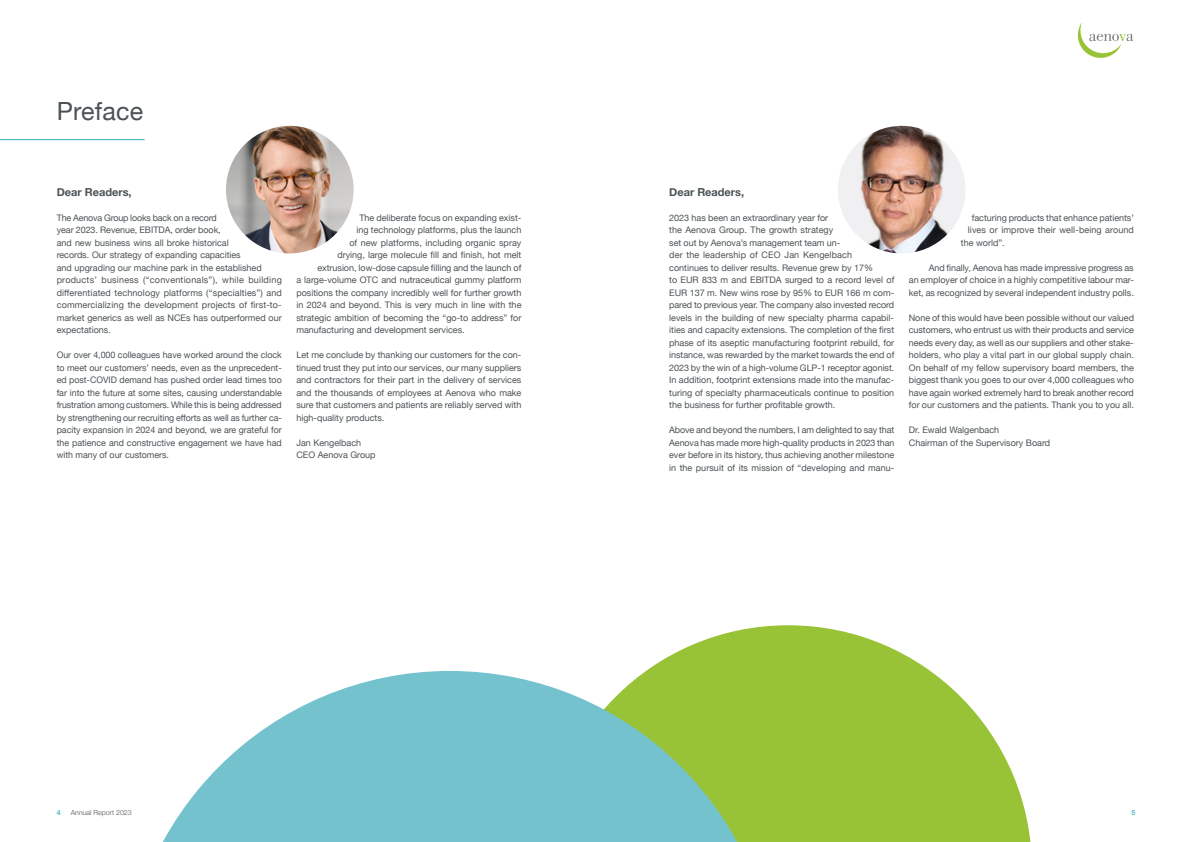
<style>
.page{position:relative;width:1191px;height:842px;background:#fff}
.page>*{position:absolute;margin:0;border:0;box-sizing:border-box;transform-origin:0 0}
.t1{font:25px "Helvetica Neue";letter-spacing:.01em;color:#4b5255}
.t2{font:700 11px "Helvetica Neue";color:#4b5255}
.t3{font:9px/12.5px "Helvetica Neue";color:#4b5255;text-align:justify}
.t4{font:300 7px "Helvetica Neue";color:#4b5255}
.t5{font:500 7px "Helvetica Neue";color:#34b2c1}
</style>
<div class="page">
<svg style="left:1077px;top:22px;width:56px;height:36px"></svg>
<img style="left:838px;top:126px;width:127px;height:127px;border-radius:64px">
<img style="left:226px;top:126px;width:127px;height:127px;border-radius:64px">
<hr style="left:0;top:139px;width:145px;height:1px;background:#34b2c1">
<svg style="left:646px;top:625px;width:385px;height:217px;fill:#99c336"></svg>
<svg style="left:163px;top:671px;width:613px;height:171px;fill:#74c2ce"></svg>
<h1 class="t1" style="left:57px;top:93px;width:88px">Preface</h1>
<p class="t2" style="left:57px;top:183px;width:76px">Dear Readers,</p>
<p class="t3" style="left:57px;top:212px;width:227px;text-align:left">The Aenova Group looks back on a record<br>year 2023. Revenue, EBITDA, order book,<br>and new business wins all broke historical<br>records. Our strategy of expanding capacities<br>and upgrading our machine park in the established products’ business (“conventionals”), while building differentiated technology platforms (“specialties”) and commercializing the development projects of first-to&shy;market generics as well as NCEs has outperformed our expectations.</p>
<p class="t3" style="left:57px;top:349px;width:227px">Our over 4,000 colleagues have worked around the clock to meet our customers’ needs, even as the unprecedent&shy;ed post-COVID demand has pushed order lead times too far into the future at some sites, causing understandable frustration among customers. While this is being addressed by strengthening our recruiting efforts as well as further ca&shy;pacity expansion in 2024 and beyond, we are grateful for the patience and constructive engagement we have had with many of our customers.</p>
<p class="t3" style="left:359px;top:212px;width:164px">The deliberate focus on expanding exist-</p>
<p class="t3" style="left:356px;top:224px;width:167px">ing technology platforms, plus the launch</p>
<p class="t3" style="left:349px;top:237px;width:174px">of new platforms, including organic spray</p>
<p class="t3" style="left:337px;top:249px;width:186px">drying, large molecule fill and finish, hot melt</p>
<p class="t3" style="left:317px;top:262px;width:205px">extrusion, low-dose capsule filling and the launch of</p>
<p class="t3" style="left:296px;top:274px;width:226px">a large-volume OTC and nutraceutical gummy platform</p>
<p class="t3" style="left:296px;top:287px;width:226px">positions the company incredibly well for further growth</p>
<p class="t3" style="left:296px;top:299px;width:227px">in 2024 and beyond. This is very much in line with the</p>
<p class="t3" style="left:296px;top:312px;width:226px">strategic ambition of becoming the “go-to address” for</p>
<p class="t3" style="left:296px;top:324px;width:170px">manufacturing and development services.</p>
<p class="t3" style="left:296px;top:349px;width:227px">Let me conclude by thanking our customers for the con&shy;tinued trust they put into our services, our many suppliers and contractors for their part in the delivery of services and the thousands of employees at Aenova who make sure that customers and patients are reliably served with high-quality products.</p>
<p class="t3" style="left:296px;top:437px;width:81px">Jan Kengelbach<br>CEO Aenova Group</p>
<p class="t2" style="left:669px;top:183px;width:76px">Dear Readers,</p>
<p class="t3" style="left:669px;top:212px;width:227px;text-align:left">2023 has been an extraordinary year for<br>the Aenova Group. The growth strategy<br>set out by Aenova’s management team un-<br>der the leadership of CEO Jan Kengelbach<br>continues to deliver results. Revenue grew by 17%<br>to EUR 833 m and EBITDA surged to a record level of EUR 137 m. New wins rose by 95% to EUR 166 m com&shy;pared to previous year. The company also invested record levels in the building of new specialty pharma capabil&shy;ities and capacity extensions. The completion of the first phase of its aseptic manufacturing footprint rebuild, for instance, was rewarded by the market towards the end of 2023 by the win of a high-volume GLP-1 receptor agonist.<br>In addition, footprint extensions made into the manufac&shy;turing of specialty pharmaceuticals continue to position the business for further profitable growth.</p>
<p class="t3" style="left:669px;top:424px;width:227px">Above and beyond the numbers, I am delighted to say that Aenova has made more high-quality products in 2023 than ever before in its history, thus achieving another milestone in the pursuit of its mission of “developing and manu-</p>
<p class="t3" style="left:971px;top:212px;width:163px">facturing products that enhance patients’</p>
<p class="t3" style="left:968px;top:224px;width:168px">lives or improve their well-being around</p>
<p class="t3" style="left:961px;top:237px;width:45px">the world”.</p>
<p class="t3" style="left:909px;top:262px;width:226px;text-indent:20px">And finally, Aenova has made impressive progress as an employer of choice in a highly competitive labour mar&shy;ket, as recognized by several independent industry polls.</p>
<p class="t3" style="left:909px;top:312px;width:227px">None of this would have been possible without our valued customers, who entrust us with their products and service needs every day, as well as our suppliers and other stake&shy;holders, who play a vital part in our global supply chain.<br>On behalf of my fellow supervisory board members, the biggest thank you goes to our over 4,000 colleagues who have again worked extremely hard to break another record for our customers and the patients. Thank you to you all.</p>
<p class="t3" style="left:909px;top:424px;width:143px">Dr. Ewald Walgenbach<br>Chairman of the Supervisory Board</p>
<p class="t5" style="left:57px;top:806px;width:5px">4</p>
<p class="t4" style="left:71px;top:806px;width:62px">Annual Report 2023</p>
<p class="t5" style="left:1131px;top:806px;width:5px">5</p>
</div>
